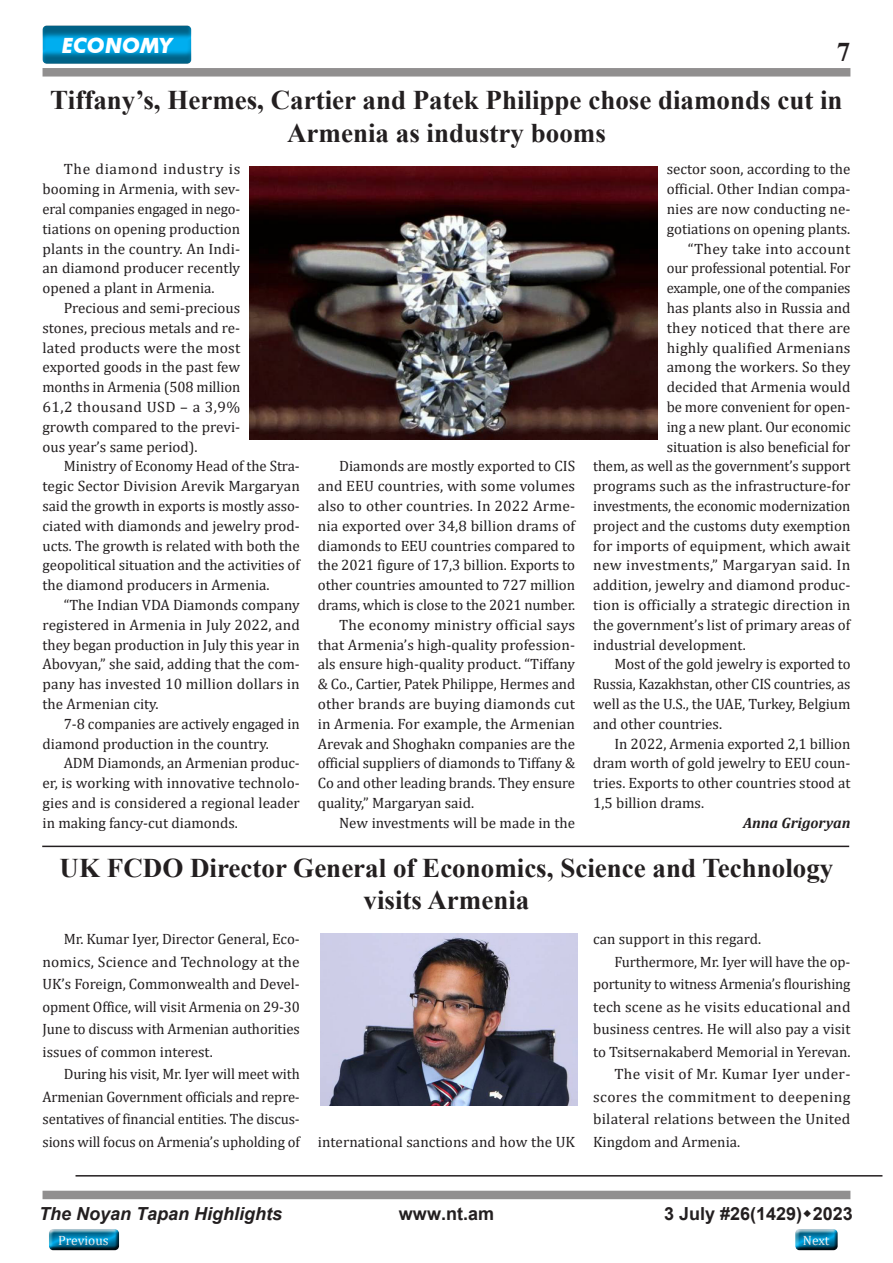
<style>
.page{position:relative;width:893px;height:1263px;background:#fff}
.page>*{position:absolute;margin:0;border:0;box-sizing:border-box;transform-origin:0 0}
.t1{font:700 27px/32.4px "Times New Roman";color:#231f20;text-align:center}
.t2{font:italic 700 21px "Futura BT";color:#fff}
.t3{font:700 18px "Arial";color:#231f20}
.t4{font:italic 700 18px "Arial";color:#231f20}
.t5{font:15px/19.8px "Cambria";color:#231f20;text-align:justify}
.t6{font:15px "Cambria";letter-spacing:.02em;color:#231f20}
.t7{font:italic 700 15px "Cambria";color:#231f20}
.t8{font:13.5px "Cambria";color:#fff}
</style>
<div class="page">
<div style="left:792px;top:1228px;width:50px;height:27px;background:#231f20;opacity:.75"></div>
<div style="left:46px;top:1228px;width:77px;height:27px;background:#231f20;opacity:.75"></div>
<div style="left:43px;top:68px;width:807px;height:9px;background:#918f8f"></div>
<div style="left:43px;top:1191px;width:807px;height:8px;background:#918f8f"></div>
<div style="left:41px;top:24px;width:156px;height:41px;background:#231f20;opacity:.5"></div>
<hr style="left:76px;top:1175px;width:806px;height:1px;background:#231f20">
<hr style="left:42px;top:846px;width:807px;height:1px;background:#231f20">
<img style="left:321px;top:933px;width:256px;height:172px">
<img style="left:250px;top:166px;width:407px;height:274px">
<h2 class="t2" style="left:62px;top:32px;width:112px">ECONOMY</h2>
<h1 class="t1" style="left:50px;top:83px;width:794px">Tiffany’s, Hermes, Cartier and Patek Philippe chose diamonds cut in<br>Armenia as industry booms</h1>
<p class="t5" style="left:43px;top:159px;width:199px;text-indent:21px">The diamond industry is booming in Armenia, with sev&shy;eral companies engaged in nego&shy;tiations on opening production plants in the country. An Indi&shy;an diamond producer recently opened a plant in Armenia.</p>
<p class="t5" style="left:43px;top:298px;width:199px;text-indent:21px">Precious and semi-precious stones, precious metals and re&shy;lated products were the most exported goods in the past few months in Armenia (508 million 61,2 thousand USD – a 3,9% growth compared to the previ&shy;ous year’s same period).</p>
<p class="t5" style="left:43px;top:456px;width:259px;text-indent:21px">Ministry of Economy Head of the Stra&shy;tegic Sector Division Arevik Margaryan said the growth in exports is mostly asso&shy;ciated with diamonds and jewelry prod&shy;ucts. The growth is related with both the geopolitical situation and the activities of the diamond producers in Armenia.</p>
<p class="t5" style="left:43px;top:595px;width:259px;text-indent:21px">“The Indian VDA Diamonds company registered in Armenia in July 2022, and they began production in July this year in Abovyan,” she said, adding that the com&shy;pany has invested 10 million dollars in the Armenian city.</p>
<p class="t5" style="left:43px;top:714px;width:259px;text-indent:21px">7-8 companies are actively engaged in diamond production in the country.</p>
<p class="t5" style="left:43px;top:753px;width:259px;text-indent:21px">ADM Diamonds, an Armenian produc&shy;er, is working with innovative technolo&shy;gies and is considered a regional leader in making fancy-cut diamonds.</p>
<h1 class="t1" style="left:837px;top:35px;width:15px">7</h1>
<p class="t5" style="left:667px;top:159px;width:185px">sector soon, according to the official. Other Indian compa&shy;nies are now conducting ne&shy;gotiations on opening plants.</p>
<p class="t6" style="left:688px;top:240px;width:164px">“They take into account</p>
<p class="t5" style="left:667px;top:258px;width:185px">our professional potential. For</p>
<p class="t5" style="left:667px;top:278px;width:185px">example, one of the companies</p>
<p class="t5" style="left:667px;top:298px;width:185px">has plants also in Russia and</p>
<p class="t6" style="left:667px;top:319px;width:185px">they noticed that there are</p>
<p class="t5" style="left:667px;top:337px;width:185px">highly qualified Armenians</p>
<p class="t5" style="left:667px;top:357px;width:185px">among the workers. So they</p>
<p class="t5" style="left:667px;top:377px;width:185px">decided that Armenia would</p>
<p class="t5" style="left:667px;top:397px;width:185px">be more convenient for open-</p>
<p class="t5" style="left:667px;top:417px;width:185px">ing a new plant. Our economic</p>
<p class="t5" style="left:667px;top:436px;width:185px">situation is also beneficial for</p>
<p class="t5" style="left:593px;top:456px;width:259px">them, as well as the government’s support</p>
<p class="t5" style="left:593px;top:476px;width:259px">programs such as the infrastructure-for</p>
<p class="t5" style="left:593px;top:496px;width:259px">investments, the economic modernization</p>
<p class="t5" style="left:593px;top:516px;width:259px">project and the customs duty exemption</p>
<p class="t5" style="left:593px;top:535px;width:259px">for imports of equipment, which await</p>
<p class="t6" style="left:593px;top:556px;width:259px">new investments,” Margaryan said. In</p>
<p class="t5" style="left:593px;top:575px;width:259px">addition, jewelry and diamond produc-</p>
<p class="t5" style="left:593px;top:595px;width:259px">tion is officially a strategic direction in</p>
<p class="t5" style="left:593px;top:615px;width:259px">the government’s list of primary areas of</p>
<p class="t5" style="left:593px;top:634px;width:154px">industrial development.</p>
<p class="t5" style="left:593px;top:654px;width:259px;text-indent:21px">Most of the gold jewelry is exported to Russia, Kazakhstan, other CIS countries, as well as the U.S., the UAE, Turkey, Belgium and other countries.</p>
<p class="t5" style="left:593px;top:733px;width:259px;text-indent:21px">In 2022, Armenia exported 2,1 billion dram worth of gold jewelry to EEU coun&shy;tries. Exports to other countries stood at 1,5 billion drams.</p>
<p class="t7" style="left:743px;top:812px;width:109px">Anna Grigoryan</p>
<h1 class="t1" style="left:60px;top:850px;width:775px">UK FCDO Director General of Economics, Science and Technology visits Armenia</h1>
<p class="t5" style="left:43px;top:928px;width:259px;line-height:22.5px;text-indent:21px">Mr. Kumar Iyer, Director General, Eco&shy;nomics, Science and Technology at the UK’s Foreign, Commonwealth and Devel&shy;opment Office, will visit Armenia on 29-30<br>June to discuss with Armenian authorities issues of common interest.</p>
<p class="t5" style="left:43px;top:1063px;width:534px;line-height:22.5px;text-align:left;text-indent:21px">During his visit, Mr. Iyer will meet with<br>Armenian Government officials and repre-<br>sentatives of financial entities. The discus-<br>sions will focus on Armenia’s upholding of international sanctions and how the UK</p>
<p class="t5" style="left:318px;top:456px;width:259px;text-indent:21px">Diamonds are mostly exported to CIS and EEU countries, with some volumes also to other countries. In 2022 Arme&shy;nia exported over 34,8 billion drams of diamonds to EEU countries compared to the 2021 figure of 17,3 billion. Exports to other countries amounted to 727 million drams, which is close to the 2021 number.</p>
<p class="t5" style="left:318px;top:615px;width:259px;text-indent:21px">The economy ministry official says that Armenia’s high-quality profession&shy;als ensure high-quality product. “Tiffany &amp; Co., Cartier, Patek Philippe, Hermes and other brands are buying diamonds cut in Armenia. For example, the Armenian Arevak and Shoghakn companies are the official suppliers of diamonds to Tiffany &amp; Co and other leading brands. They ensure quality,” Margaryan said.</p>
<p class="t5" style="left:339px;top:813px;width:238px">New investments will be made in the</p>
<p class="t5" style="left:593px;top:929px;width:169px">can support in this regard.</p>
<p class="t5" style="left:593px;top:950px;width:259px;line-height:22.5px;text-indent:21px">Furthermore, Mr. Iyer will have the op&shy;portunity to witness Armenia’s flourishing tech scene as he visits educational and business centres. He will also pay a visit to Tsitsernakaberd Memorial in Yerevan.</p>
<p class="t5" style="left:593px;top:1063px;width:259px;line-height:22.5px;text-indent:21px">The visit of Mr. Kumar Iyer under&shy;scores the commitment to deepening bilateral relations between the United Kingdom and Armenia.</p>
<p class="t4" style="left:39px;top:1202px;width:245px">The Noyan Tapan Highlights</p>
<p class="t3" style="left:399px;top:1201px;width:97px">www.nt.am</p>
<p class="t3" style="left:664px;top:1201px;width:190px">3 July #26(1429) 2023</p>
<p class="t8" style="left:58px;top:1232px;width:52px">Previous</p>
<p class="t8" style="left:803px;top:1232px;width:28px">Next</p>
</div>
